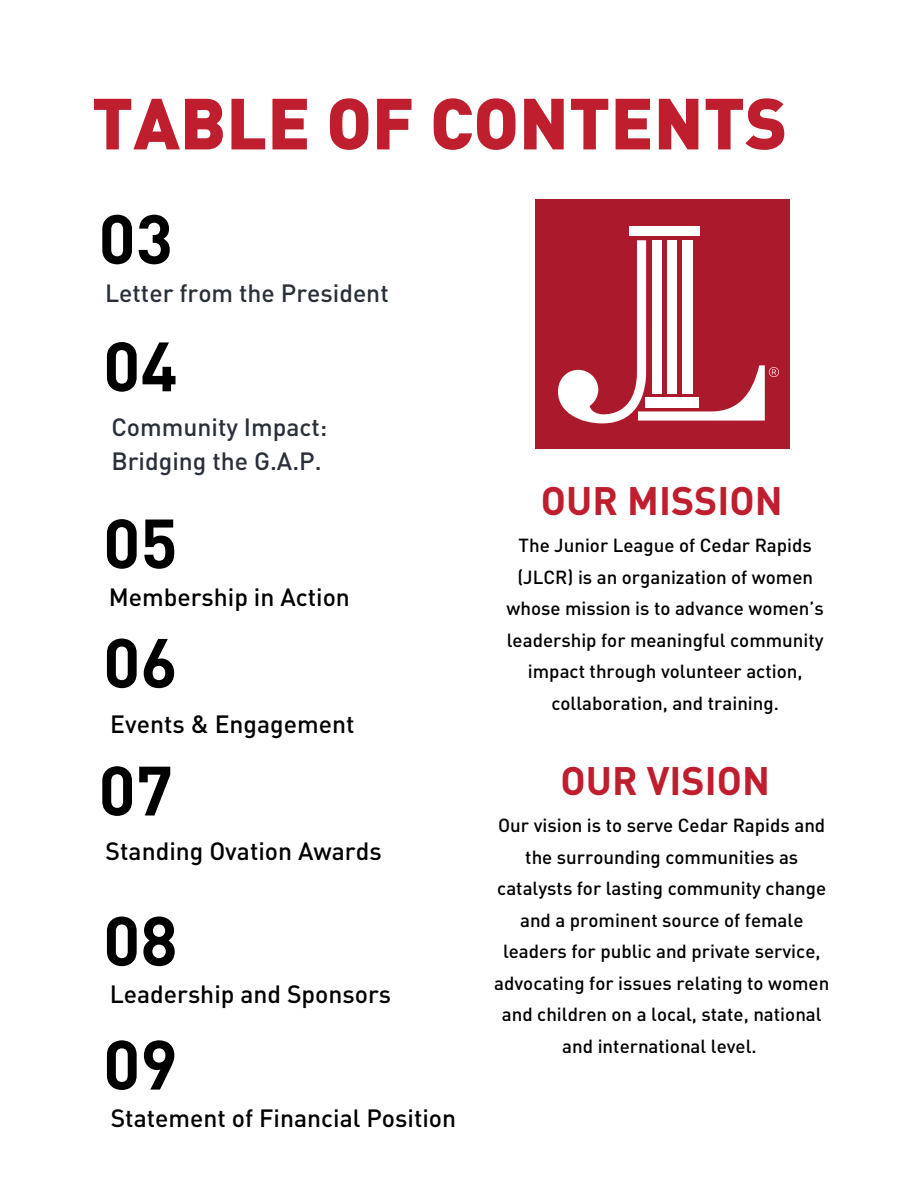
<style>
.page{position:relative;width:918px;height:1188px;background:#fff}
.page>*{position:absolute;margin:0;border:0;box-sizing:border-box;transform-origin:0 0}
.t1{font:900 71.1px "DINOT";color:#bf1e2e}
.t2{font:700 68.55px "DINOT";color:#000}
.t3{font:700 39.3px "DINOT";color:#bf1e2e}
.t4{font:500 24.75px "DINOT";color:#000}
.t5{font:500 24.75px/33.8px "DINOT";color:#293039}
.t6{font:500 18.75px/31.5px "DINOT";color:#000;text-align:center}
</style>
<div class="page">
<div style="left:535px;top:200px;width:255px;height:248px;background:#ab192d"></div>
<div style="left:630px;top:227px;width:69px;height:9px;background:#fff"></div>
<svg style="left:558px;top:240px;width:221px;height:183px"></svg>
<h1 class="t1" style="left:92px;top:75px;width:697px">TABLE OF CONTENTS</h1>
<h2 class="t2" style="left:99px;top:193px;width:76px">03</h2>
<h3 class="t5" style="left:105px;top:275px;width:285px">Letter from the President</h3>
<h2 class="t2" style="left:103px;top:320px;width:76px">04</h2>
<h3 class="t5" style="left:111px;top:409px;width:218px">Community Impact:<br>Bridging the G.A.P.</h3>
<h2 class="t2" style="left:103px;top:497px;width:76px">05</h2>
<h3 class="t4" style="left:109px;top:580px;width:243px">Membership in Action</h3>
<h2 class="t2" style="left:103px;top:616px;width:76px">06</h2>
<h3 class="t4" style="left:110px;top:707px;width:246px">Events &amp; Engagement</h3>
<h2 class="t2" style="left:99px;top:744px;width:76px">07</h2>
<h3 class="t4" style="left:106px;top:835px;width:278px">Standing Ovation Awards</h3>
<h2 class="t2" style="left:103px;top:894px;width:76px">08</h2>
<h3 class="t4" style="left:110px;top:978px;width:283px">Leadership and Sponsors</h3>
<h2 class="t2" style="left:103px;top:1018px;width:76px">09</h2>
<h3 class="t4" style="left:111px;top:1101px;width:347px">Statement of Financial Position</h3>
<h3 class="t3" style="left:541px;top:474px;width:243px">OUR MISSION</h3>
<p class="t6" style="left:506px;top:529px;width:319px">The Junior League of Cedar Rapids (JLCR) is an organization of women whose mission is to advance women’s leadership for meaningful community impact through volunteer action, collaboration, and training.</p>
<h3 class="t3" style="left:561px;top:754px;width:211px">OUR VISION</h3>
<p class="t6" style="left:494px;top:809px;width:337px">Our vision is to serve Cedar Rapids and the surrounding communities as catalysts for lasting community change and a prominent source of female leaders for public and private service, advocating for issues relating to women and children on a local, state, national and international level.</p>
</div>
